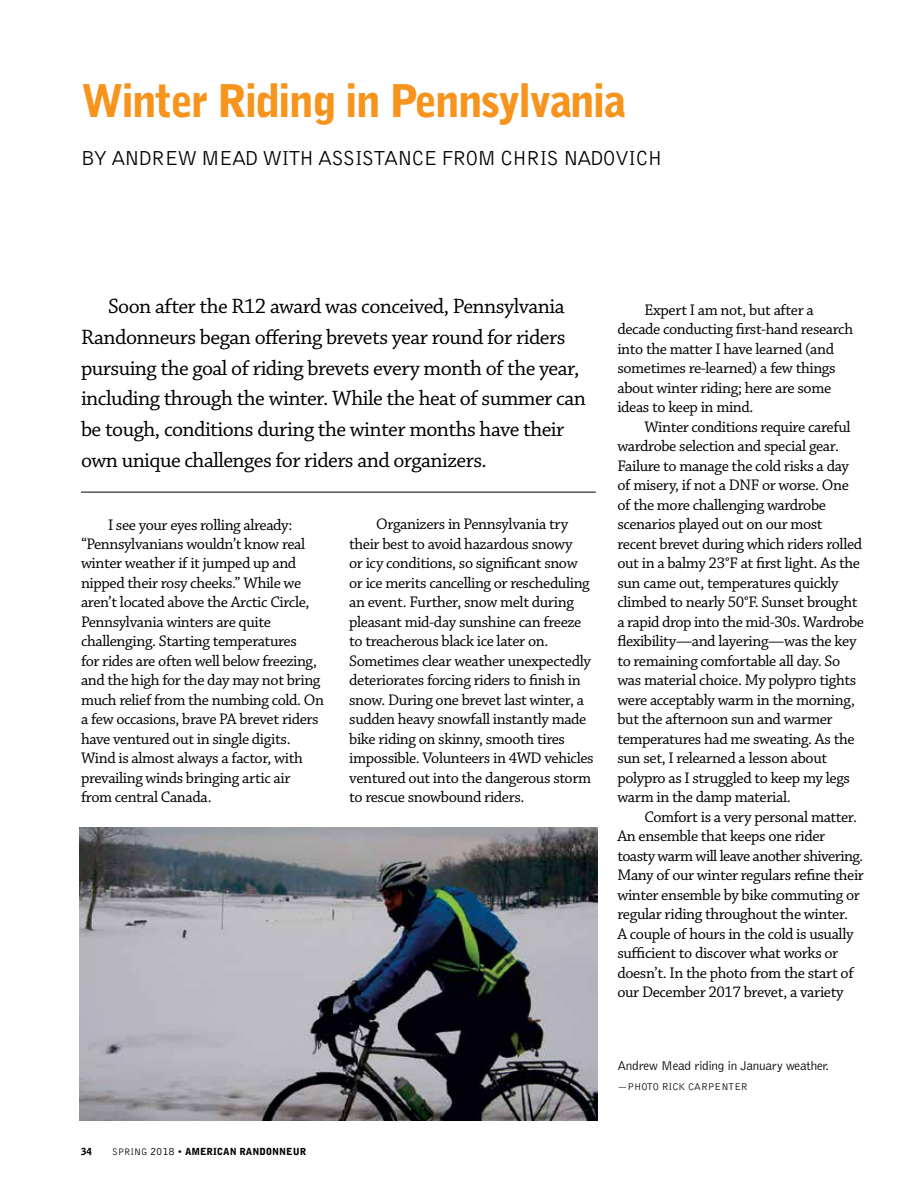
<style>
.page{position:relative;width:918px;height:1188px;background:#fff}
.page>*{position:absolute;margin:0;border:0;box-sizing:border-box;transform-origin:0 0}
.t1{font:900 45px "Bell Gothic BT";letter-spacing:-.045em;color:#f7941e}
.t2{font:21.9px/30.8px "Chaparral Pro";letter-spacing:-.025em;color:#000}
.t3{font:21px "Bell Gothic BT";letter-spacing:-.045em;color:#000}
.t4{font:16.2px/19.5px "Chaparral Pro";letter-spacing:-.025em;color:#000}
.t5{font:300 13.2px "Bell Gothic";letter-spacing:-.015em;color:#000}
.t6{font:300 10.2px "Bell Gothic";color:#000}
.t7{font:900 9.75px "Bell Gothic BT";letter-spacing:-.005em;color:#000}
.s1{font-weight:400}
.s2{font-weight:400;font-size:11.25px}
.s3{font-family:"Bell Gothic";font-weight:300}
</style>
<div class="page">
<hr style="left:81px;top:492px;width:515px;height:1px;background:#000">
<img style="left:79px;top:827px;width:518px;height:293px">
<h1 class="t1" style="left:81px;top:73px;width:546px">Winter Riding in Pennsylvania</h1>
<p class="t3" style="left:81px;top:145px;width:583px">BY ANDREW MEAD WITH ASSISTANCE FROM CHRIS NADOVICH</p>
<p class="t2" style="left:81px;top:292px;width:506px;text-indent:27px">Soon after the R12 award was conceived, Pennsylvania Randonneurs began offering brevets year round for riders pursuing the goal of riding brevets every month of the year, including through the winter. While the heat of summer can be tough, conditions during the winter months have their own unique challenges for riders and organizers.</p>
<p class="t4" style="left:81px;top:515px;width:245px;text-indent:27px">I see your eyes rolling already: “Pennsylvanians wouldn’t know real winter weather if it jumped up and nipped their rosy cheeks.” While we aren’t located above the Arctic Circle, Pennsylvania winters are quite challenging. Starting temperatures<br>for rides are often well below freezing, and the high for the day may not bring much relief from the numbing cold. On a few occasions, brave PA brevet riders have ventured out in single digits.<br>Wind is almost always a factor, with prevailing winds bringing artic air from central Canada.</p>
<p class="t4" style="left:349px;top:515px;width:246px;text-indent:27px">Organizers in Pennsylvania try their best to avoid hazardous snowy<br>or icy conditions, so significant snow or ice merits cancelling or rescheduling an event. Further, snow melt during pleasant mid-day sunshine can freeze to treacherous black ice later on.<br>Sometimes clear weather unexpectedly deteriorates forcing riders to finish in snow. During one brevet last winter, a sudden heavy snowfall instantly made bike riding on skinny, smooth tires impossible. Volunteers in 4WD vehicles ventured out into the dangerous storm to rescue snowbound riders.</p>
<p class="t7" style="left:81px;top:1145px;width:227px">34 <span class="s1">SPRING</span> <span class="s2">2018</span> <span class="s3">•</span> AMERICAN RANDONNEUR</p>
<p class="t4" style="left:617px;top:301px;width:237px;text-indent:27px">Expert I am not, but after a decade conducting first-hand research into the matter I have learned (and sometimes re-learned) a few things about winter riding; here are some ideas to keep in mind.</p>
<p class="t4" style="left:617px;top:418px;width:248px;text-indent:27px">Winter conditions require careful wardrobe selection and special gear.<br>Failure to manage the cold risks a day of misery, if not a DNF or worse. One of the more challenging wardrobe scenarios played out on our most recent brevet during which riders rolled out in a balmy 23°F at first light. As the sun came out, temperatures quickly climbed to nearly 50°F. Sunset brought a rapid drop into the mid-30s. Wardrobe flexibility—and layering—was the key to remaining comfortable all day. So was material choice. My polypro tights were acceptably warm in the morning, but the afternoon sun and warmer temperatures had me sweating. As the sun set, I relearned a lesson about polypro as I struggled to keep my legs warm in the damp material.</p>
<p class="t4" style="left:617px;top:808px;width:248px;text-indent:27px">Comfort is a very personal matter.<br>An ensemble that keeps one rider toasty warm will leave another shivering.<br>Many of our winter regulars refine their winter ensemble by bike commuting or regular riding throughout the winter.<br>A couple of hours in the cold is usually sufficient to discover what works or doesn’t. In the photo from the start of our December 2017 brevet, a variety</p>
<p class="t5" style="left:617px;top:1059px;width:213px">Andrew Mead riding in January weather.</p>
<p class="t6" style="left:617px;top:1081px;width:132px">—PHOTO RICK CARPENTER</p>
</div>
